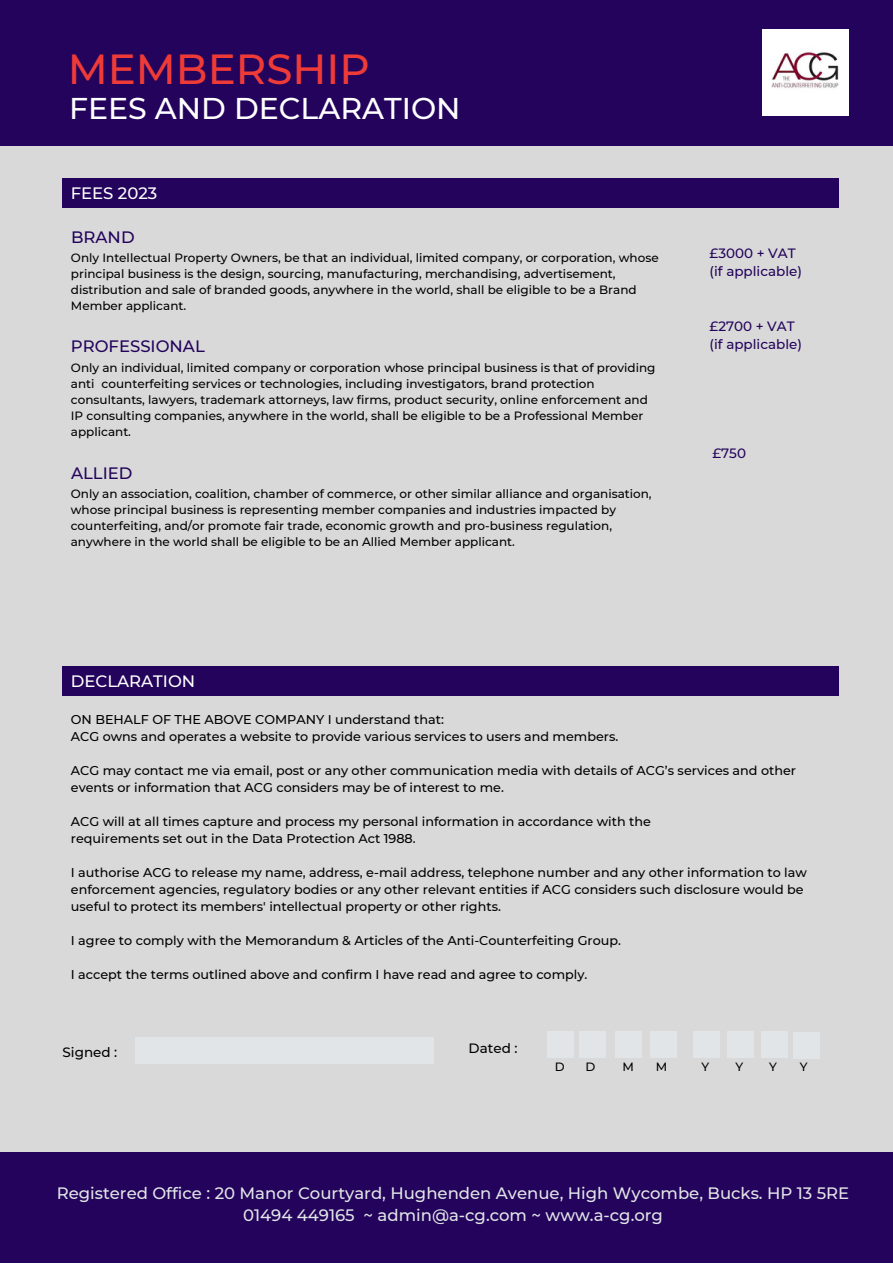
<style>
.page{position:relative;width:893px;height:1264px;background:#fff}
.page>*{position:absolute;margin:0;border:0;box-sizing:border-box;transform-origin:0 0}
.t1{font:500 42px "Montserrat";color:#ee3b38}
.t2{font:500 30px "Montserrat";color:#fff}
.t3{font:500 16.5px/22.5px "Montserrat";color:#e1e5e7;text-align:center}
.t4{font:500 16.5px "Montserrat";color:#23035b}
.t5{font:500 16.5px "Montserrat";color:#fff}
.t6{font:500 13.5px/18px "Montserrat";color:#23035b}
.t7{font:500 13.5px "Montserrat";color:#000}
.t8{font:500 12.75px/17px "Montserrat";color:#000}
.t9{font:500 12px/16px "Montserrat";color:#000}
</style>
<div class="page">
<div style="left:0;top:0;width:892px;height:1262px;background:#d9d9d9"></div>
<div style="left:547px;top:1031px;width:26px;height:26px;background:#e1e5e7"></div>
<div style="left:579px;top:1031px;width:26px;height:26px;background:#e1e5e7"></div>
<div style="left:615px;top:1031px;width:26px;height:26px;background:#e1e5e7"></div>
<div style="left:650px;top:1031px;width:26px;height:26px;background:#e1e5e7"></div>
<div style="left:693px;top:1031px;width:26px;height:26px;background:#e1e5e7"></div>
<div style="left:727px;top:1031px;width:26px;height:26px;background:#e1e5e7"></div>
<div style="left:63px;top:666px;width:775px;height:30px;background:#23035b"></div>
<div style="left:136px;top:1036px;width:297px;height:27px;background:#e1e5e7"></div>
<div style="left:0;top:1152px;width:892px;height:110px;background:#23035b"></div>
<div style="left:0;top:0;width:892px;height:145px;background:#23035b"></div>
<img style="left:762px;top:29px;width:86px;height:87px">
<div style="left:761px;top:1031px;width:26px;height:26px;background:#e1e5e7"></div>
<div style="left:793px;top:1031px;width:26px;height:27px;background:#e1e5e7"></div>
<div style="left:62px;top:178px;width:776px;height:29px;background:#23035b"></div>
<h1 class="t1" style="left:68px;top:44px;width:304px">MEMBERSHIP</h1>
<h2 class="t2" style="left:69px;top:90px;width:393px">FEES AND DECLARATION</h2>
<h3 class="t5" style="left:71px;top:183px;width:88px">FEES 2023</h3>
<h3 class="t4" style="left:71px;top:227px;width:65px">BRAND</h3>
<p class="t9" style="left:71px;top:250px;width:589px">Only Intellectual Property Owners, be that an individual, limited company, or corporation, whose principal business is the design, sourcing, manufacturing, merchandising, advertisement, distribution and sale of branded goods, anywhere in the world, shall be eligible to be a Brand Member applicant.</p>
<h3 class="t4" style="left:71px;top:336px;width:135px">PROFESSIONAL</h3>
<p class="t9" style="left:71px;top:359px;width:586px">Only an individual, limited company or corporation whose principal business is that of providing anti counterfeiting services or technologies, including investigators, brand protection consultants, lawyers, trademark attorneys, law firms, product security, online enforcement and IP consulting companies, anywhere in the world, shall be eligible to be a Professional Member applicant.</p>
<h3 class="t4" style="left:71px;top:463px;width:63px">ALLIED</h3>
<p class="t9" style="left:71px;top:486px;width:582px">Only an association, coalition, chamber of commerce, or other similar alliance and organisation, whose principal business is representing member companies and industries impacted by counterfeiting, and/or promote fair trade, economic growth and pro-business regulation, anywhere in the world shall be eligible to be an Allied Member applicant.</p>
<h3 class="t5" style="left:71px;top:671px;width:126px">DECLARATION</h3>
<p class="t6" style="left:709px;top:244px;width:94px">£3000 + VAT (if applicable)</p>
<p class="t6" style="left:709px;top:317px;width:94px">£2700 + VAT (if applicable)</p>
<p class="t6" style="left:712px;top:444px;width:35px">£750</p>
<p class="t8" style="left:71px;top:711px;width:549px">ON BEHALF OF THE ABOVE COMPANY I understand that:<br>ACG owns and operates a website to provide various services to users and members.</p>
<p class="t8" style="left:71px;top:762px;width:726px">ACG may contact me via email, post or any other communication media with details of ACG’s services and other events or information that ACG considers may be of interest to me.</p>
<p class="t8" style="left:71px;top:813px;width:581px">ACG will at all times capture and process my personal information in accordance with the requirements set out in the Data Protection Act 1988.</p>
<p class="t8" style="left:71px;top:864px;width:737px">I authorise ACG to release my name, address, e‐mail address, telephone number and any other information to law enforcement agencies, regulatory bodies or any other relevant entities if ACG considers such disclosure would be useful to protect its members' intellectual property or other rights.</p>
<p class="t8" style="left:71px;top:932px;width:551px">I agree to comply with the Memorandum &amp; Articles of the Anti‐Counterfeiting Group.</p>
<p class="t8" style="left:71px;top:966px;width:518px">I accept the terms outlined above and confirm I have read and agree to comply.</p>
<p class="t7" style="left:63px;top:1043px;width:56px">Signed :</p>
<p class="t7" style="left:468px;top:1040px;width:50px">Dated :</p>
<p class="t9" style="left:554px;top:1058px;width:11px">D</p>
<p class="t9" style="left:585px;top:1058px;width:11px">D</p>
<p class="t9" style="left:622px;top:1058px;width:13px">M</p>
<p class="t9" style="left:655px;top:1058px;width:13px">M</p>
<p class="t9" style="left:701px;top:1058px;width:9px">Y</p>
<p class="t9" style="left:735px;top:1058px;width:9px">Y</p>
<p class="t9" style="left:769px;top:1058px;width:9px">Y</p>
<p class="t9" style="left:799px;top:1058px;width:9px">Y</p>
<h3 class="t3" style="left:57px;top:1181px;width:794px">Registered Office : 20 Manor Courtyard, Hughenden Avenue, High Wycombe, Bucks. HP 13 5RE<br>01494 449165 ~ admin@a-cg.com ~ www.a-cg.org</h3>
</div>
